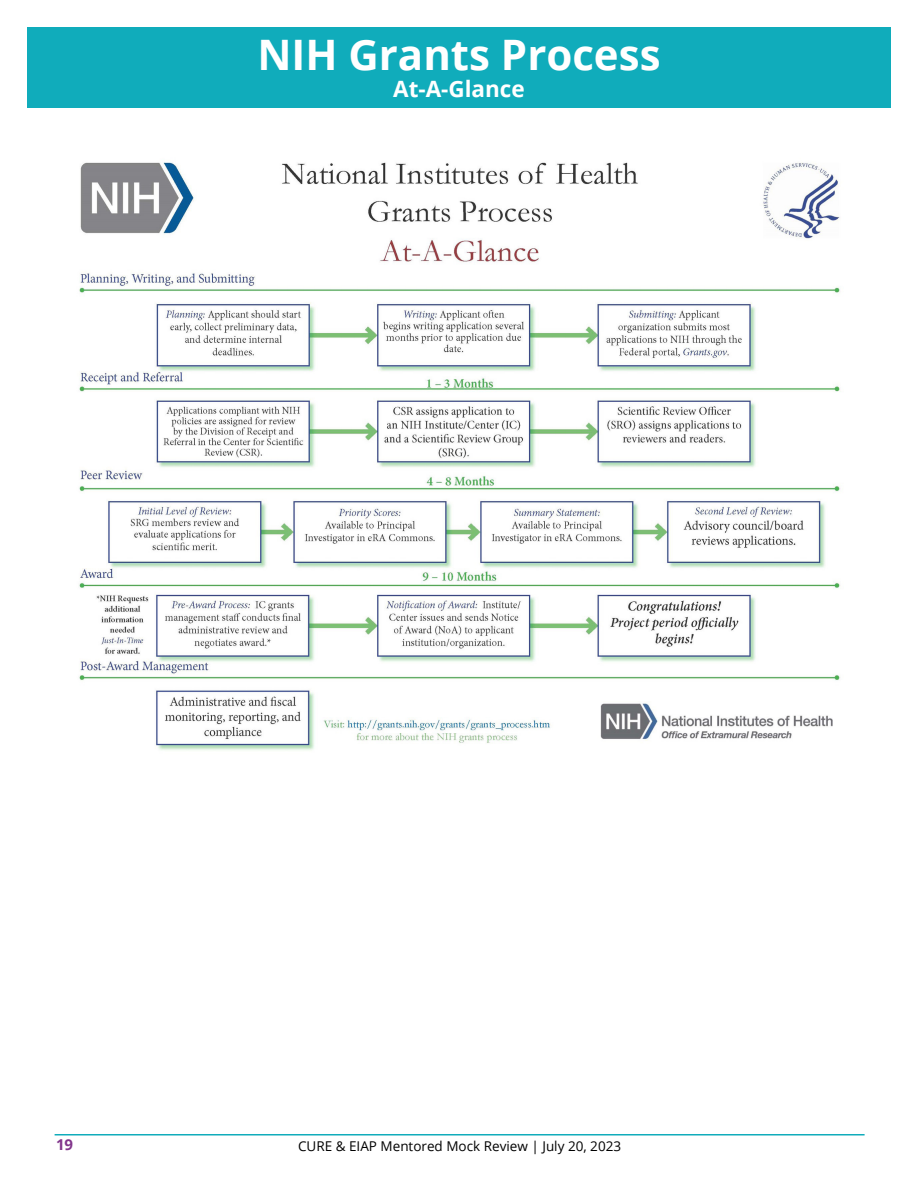
<style>
.page{position:relative;width:918px;height:1188px;background:#fff}
.page>*{position:absolute;margin:0;border:0;box-sizing:border-box;transform-origin:0 0}
.t1{font:700 42px "Open Sans";color:#fff}
.t2{font:700 22.5px "Open Sans";color:#fff}
.t3{font:700 15px "Open Sans";color:#82368c}
.t4{font:13.5px "Open Sans";color:#000}
</style>
<div class="page">
<hr style="left:55px;top:1134px;width:810px;height:2px;background:#10acbb">
<div style="left:27px;top:27px;width:864px;height:81px;background:#10acbb"></div>
<img style="left:79px;top:162px;width:761px;height:588px">
<p class="t1" style="left:257px;top:25px;width:405px">NIH Grants Process</p>
<p class="t2" style="left:393px;top:73px;width:133px">At-A-Glance</p>
<p class="t3" style="left:56px;top:1134px;width:19px">19</p>
<p class="t4" style="left:298px;top:1137px;width:325px">CURE &amp; EIAP Mentored Mock Review | July 20, 2023</p>
</div>
